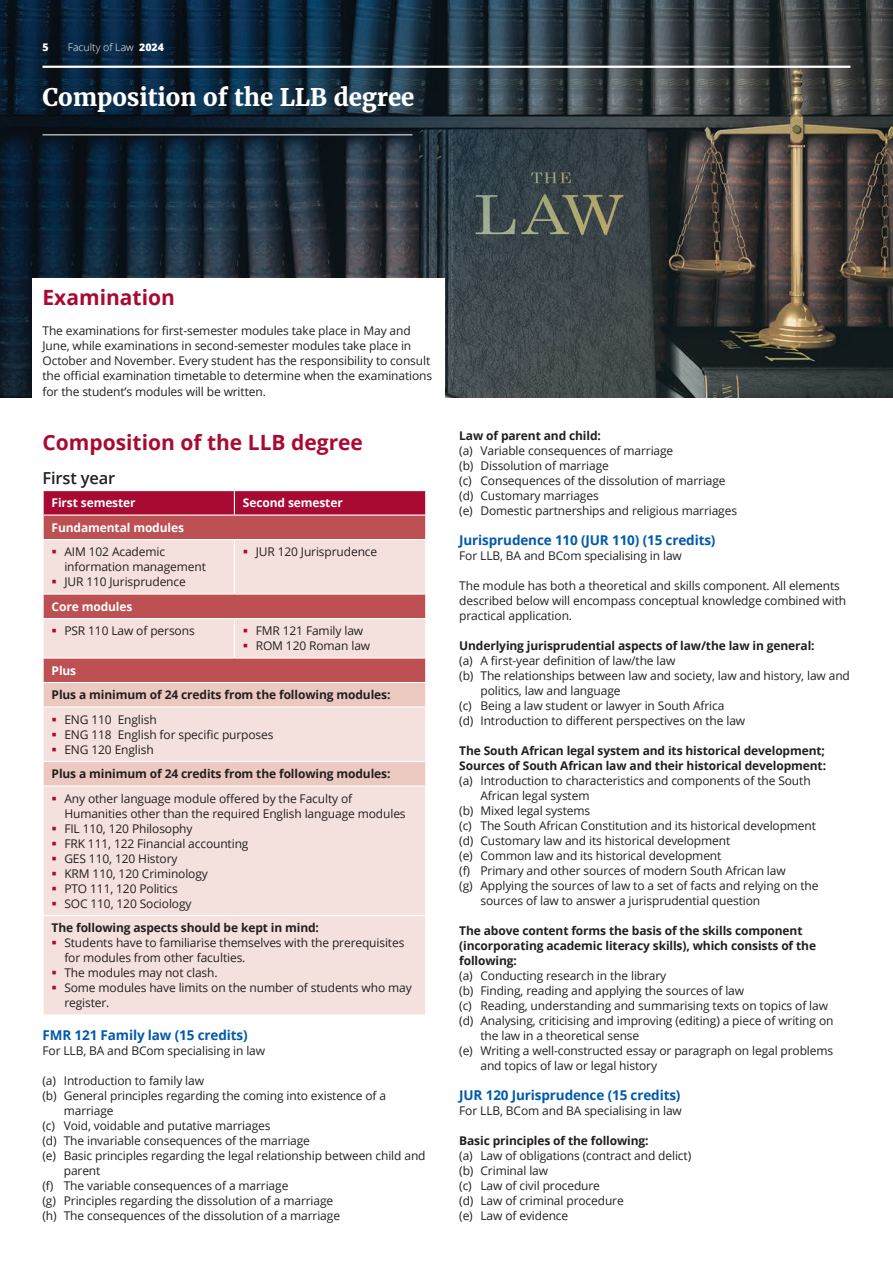
<style>
.page{position:relative;width:893px;height:1263px;background:#fff}
.page>*{position:absolute;margin:0;border:0;box-sizing:border-box;transform-origin:0 0}
.top_heading{font:700 24px "Merriweather";letter-spacing:-.005em;color:#fff}
.t1{font:700 21px "Open Sans";color:#a90a31}
.t2{font:600 16.5px "Open Sans";letter-spacing:-.01em;color:#231f20}
.t3{font:700 13.5px "Open Sans";letter-spacing:-.01em;color:#015aaa}
.t1_indent{font:12px/15px "Open Sans";letter-spacing:-.01em;color:#231f20}
.t1-2{font:12px/15px "Open Sans";letter-spacing:-.01em;color:#231f20}
.t1-3{font:700 12px/15px "Open Sans";letter-spacing:-.01em;color:#231f20}
.t1-4{font:700 12px "Open Sans";letter-spacing:-.01em;color:#fff}
.t4{font:300 10.5px "Open Sans";color:#fff}
.t5{font:800 10.5px "Open Sans";color:#fff}
.s1{font-weight:800}
</style>
<div class="page">
<img style="left:0;top:0;width:893px;height:398px">
<hr style="left:43px;top:66px;width:807px;height:2px;background:#fff">
<hr style="left:43px;top:134px;width:369px;height:1px;background:#fff">
<div style="left:33px;top:278px;width:412px;height:146px;background:#fff"></div>
<svg style="left:44px;top:540px;width:381px;height:474px;background:#f0d7d3"></svg>
<svg style="left:43px;top:491px;width:383px;height:48px;background:#b43347"></svg>
<hr style="left:234px;top:540px;width:1px;height:53px;background:#fff">
<hr style="left:43px;top:593px;width:191px;height:2px;background:#fff">
<svg style="left:43px;top:595px;width:1px;height:23px"></svg>
<hr style="left:234px;top:593px;width:192px;height:2px;background:#fff">
<svg style="left:425px;top:595px;width:1px;height:23px"></svg>
<hr style="left:43px;top:618px;width:191px;height:1px;background:#fff">
<hr style="left:234px;top:618px;width:192px;height:1px;background:#fff">
<hr style="left:234px;top:619px;width:1px;height:38px;background:#fff">
<hr style="left:43px;top:657px;width:191px;height:2px;background:#fff">
<hr style="left:234px;top:657px;width:192px;height:2px;background:#fff">
<hr style="left:43px;top:915px;width:191px;height:1px;background:#fff">
<hr style="left:234px;top:915px;width:192px;height:1px;background:#fff">
<svg style="left:53px;top:550px;width:3px;height:4px"></svg>
<svg style="left:53px;top:580px;width:3px;height:4px"></svg>
<svg style="left:244px;top:550px;width:3px;height:4px"></svg>
<svg style="left:53px;top:629px;width:3px;height:4px"></svg>
<svg style="left:244px;top:629px;width:3px;height:4px"></svg>
<svg style="left:244px;top:644px;width:3px;height:4px"></svg>
<svg style="left:43px;top:659px;width:383px;height:127px;background:#e6beba"></svg>
<svg style="left:53px;top:941px;width:3px;height:4px"></svg>
<svg style="left:53px;top:971px;width:3px;height:4px"></svg>
<svg style="left:53px;top:986px;width:3px;height:4px"></svg>
<p class="t5" style="left:43px;top:39px;width:8px">5</p>
<p class="t4" style="left:68px;top:40px;width:98px">Faculty of Law <span class="s1">2024</span></p>
<p class="top_heading" style="left:43px;top:83px;width:373px">Composition of the LLB degree</p>
<p class="t1" style="left:43px;top:283px;width:134px">Examination</p>
<p class="t1-2" style="left:43px;top:323px;width:391px">The examinations for first-semester modules take place in May and June, while examinations in second-semester modules take place in October and November. Every student has the responsibility to consult the official examination timetable to determine when the examinations for the student’s modules will be written.</p>
<p class="t1" style="left:43px;top:427px;width:322px">Composition of the LLB degree</p>
<p class="t2" style="left:43px;top:467px;width:74px">First year</p>
<p class="t1-4" style="left:52px;top:495px;width:86px">First semester</p>
<p class="t1-4" style="left:243px;top:495px;width:101px">Second semester</p>
<p class="t1-4" style="left:52px;top:519px;width:134px">Fundamental modules</p>
<p class="t1-2" style="left:64px;top:544px;width:143px">AIM 102 Academic information management</p>
<p class="t1-2" style="left:64px;top:574px;width:123px">JUR 110 Jurisprudence</p>
<p class="t1-2" style="left:256px;top:544px;width:123px">JUR 120 Jurisprudence</p>
<p class="t1-4" style="left:52px;top:598px;width:82px">Core modules</p>
<p class="t1-2" style="left:64px;top:623px;width:132px">PSR 110 Law of persons</p>
<p class="t1-2" style="left:256px;top:623px;width:109px">FMR 121 Family law</p>
<p class="t1-2" style="left:256px;top:638px;width:116px">ROM 120 Roman law</p>
<p class="t1-4" style="left:52px;top:662px;width:26px">Plus</p>
<p class="t1-3" style="left:52px;top:687px;width:340px">Plus a minimum of 24 credits from the following modules:</p>
<p class="t1-2" style="left:64px;top:712px;width:94px">ENG 110 English</p>
<p class="t1-2" style="left:64px;top:727px;width:211px">ENG 118 English for specific purposes</p>
<p class="t1-2" style="left:64px;top:742px;width:91px">ENG 120 English</p>
<p class="t1-3" style="left:52px;top:766px;width:340px">Plus a minimum of 24 credits from the following modules:</p>
<p class="t1-2" style="left:64px;top:791px;width:343px">Any other language module offered by the Faculty of<br>Humanities other than the required English language modules</p>
<p class="t1-2" style="left:64px;top:821px;width:130px">FIL 110, 120 Philosophy</p>
<p class="t1-2" style="left:64px;top:836px;width:186px">FRK 111, 122 Financial accounting</p>
<p class="t1-2" style="left:64px;top:851px;width:115px">GES 110, 120 History</p>
<p class="t1-2" style="left:64px;top:866px;width:145px">KRM 110, 120 Criminology</p>
<p class="t1-2" style="left:64px;top:881px;width:115px">PTO 111, 120 Politics</p>
<p class="t1-2" style="left:64px;top:896px;width:129px">SOC 110, 120 Sociology</p>
<p class="t1-3" style="left:52px;top:920px;width:269px">The following aspects should be kept in mind:</p>
<p class="t1-2" style="left:64px;top:935px;width:342px">Students have to familiarise themselves with the prerequisites for modules from other faculties.</p>
<p class="t1-2" style="left:64px;top:965px;width:155px">The modules may not clash.</p>
<p class="t1-2" style="left:64px;top:980px;width:349px">Some modules have limits on the number of students who may register.</p>
<p class="t3" style="left:43px;top:1025px;width:207px">FMR 121 Family law (15 credits)</p>
<p class="t1-2" style="left:43px;top:1042px;width:224px">For LLB, BA and BCom specialising in law</p>
<p class="t1_indent" style="left:43px;top:1072px;width:163px">(a) Introduction to family law</p>
<p class="t1_indent" style="left:64px;top:1087px;width:324px;text-indent:-21px">(b) General principles regarding the coming into existence of a marriage</p>
<p class="t1_indent" style="left:43px;top:1117px;width:229px">(c) Void, voidable and putative marriages</p>
<p class="t1_indent" style="left:43px;top:1132px;width:269px">(d) The invariable consequences of the marriage</p>
<p class="t1_indent" style="left:64px;top:1147px;width:363px;text-indent:-21px">(e) Basic principles regarding the legal relationship between child and parent</p>
<p class="t1_indent" style="left:43px;top:1177px;width:247px">(f) The variable consequences of a marriage</p>
<p class="t1_indent" style="left:43px;top:1192px;width:292px">(g) Principles regarding the dissolution of a marriage</p>
<p class="t1_indent" style="left:43px;top:1207px;width:299px">(h) The consequences of the dissolution of a marriage</p>
<p class="t1-3" style="left:459px;top:428px;width:143px">Law of parent and child:</p>
<p class="t1_indent" style="left:459px;top:443px;width:216px">(a) Variable consequences of marriage</p>
<p class="t1_indent" style="left:459px;top:458px;width:151px">(b) Dissolution of marriage</p>
<p class="t1_indent" style="left:459px;top:473px;width:268px">(c) Consequences of the dissolution of marriage</p>
<p class="t1_indent" style="left:459px;top:488px;width:141px">(d) Customary marriages</p>
<p class="t1_indent" style="left:459px;top:503px;width:279px">(e) Domestic partnerships and religious marriages</p>
<p class="t3" style="left:459px;top:530px;width:258px">Jurisprudence 110 (JUR 110) (15 credits)</p>
<p class="t1-2" style="left:459px;top:548px;width:224px">For LLB, BA and BCom specialising in law</p>
<p class="t1-2" style="left:459px;top:578px;width:388px">The module has both a theoretical and skills component. All elements described below will encompass conceptual knowledge combined with practical application.</p>
<p class="t1-3" style="left:459px;top:638px;width:357px">Underlying jurisprudential aspects of law/the law in general:</p>
<p class="t1_indent" style="left:459px;top:653px;width:218px">(a) A first-year definition of law/the law</p>
<p class="t1_indent" style="left:480px;top:668px;width:371px;text-indent:-21px">(b) The relationships between law and society, law and history, law and politics, law and language</p>
<p class="t1_indent" style="left:459px;top:698px;width:267px">(c) Being a law student or lawyer in South Africa</p>
<p class="t1_indent" style="left:459px;top:713px;width:287px">(d) Introduction to different perspectives on the law</p>
<p class="t1-3" style="left:459px;top:743px;width:368px">The South African legal system and its historical development;<br>Sources of South African law and their historical development:</p>
<p class="t1_indent" style="left:480px;top:773px;width:332px;text-indent:-21px">(a) Introduction to characteristics and components of the South<br>African legal system</p>
<p class="t1_indent" style="left:459px;top:803px;width:132px">(b) Mixed legal systems</p>
<p class="t1_indent" style="left:459px;top:818px;width:358px">(c) The South African Constitution and its historical development</p>
<p class="t1_indent" style="left:459px;top:833px;width:272px">(d) Customary law and its historical development</p>
<p class="t1_indent" style="left:459px;top:848px;width:264px">(e) Common law and its historical development</p>
<p class="t1_indent" style="left:459px;top:863px;width:328px">(f) Primary and other sources of modern South African law</p>
<p class="t1_indent" style="left:480px;top:878px;width:340px;text-indent:-21px">(g) Applying the sources of law to a set of facts and relying on the sources of law to answer a jurisprudential question</p>
<p class="t1-3" style="left:459px;top:923px;width:358px">The above content forms the basis of the skills component (incorporating academic literacy skills), which consists of the following:</p>
<p class="t1_indent" style="left:459px;top:968px;width:209px">(a) Conducting research in the library</p>
<p class="t1_indent" style="left:459px;top:983px;width:286px">(b) Finding, reading and applying the sources of law</p>
<p class="t1_indent" style="left:459px;top:998px;width:370px">(c) Reading, understanding and summarising texts on topics of law</p>
<p class="t1_indent" style="left:480px;top:1013px;width:354px;text-indent:-21px">(d) Analysing, criticising and improving (editing) a piece of writing on the law in a theoretical sense</p>
<p class="t1_indent" style="left:480px;top:1043px;width:354px;text-indent:-21px">(e) Writing a well-constructed essay or paragraph on legal problems and topics of law or legal history</p>
<p class="t3" style="left:459px;top:1085px;width:223px">JUR 120 Jurisprudence (15 credits)</p>
<p class="t1_indent" style="left:459px;top:1103px;width:224px">For LLB, BCom and BA specialising in law</p>
<p class="t1-3" style="left:459px;top:1133px;width:191px">Basic principles of the following:</p>
<p class="t1_indent" style="left:459px;top:1148px;width:233px">(a) Law of obligations (contract and delict)</p>
<p class="t1_indent" style="left:459px;top:1163px;width:90px">(b) Criminal law</p>
<p class="t1_indent" style="left:459px;top:1178px;width:142px">(c) Law of civil procedure</p>
<p class="t1_indent" style="left:459px;top:1193px;width:166px">(d) Law of criminal procedure</p>
<p class="t1_indent" style="left:459px;top:1208px;width:111px">(e) Law of evidence</p>
</div>
